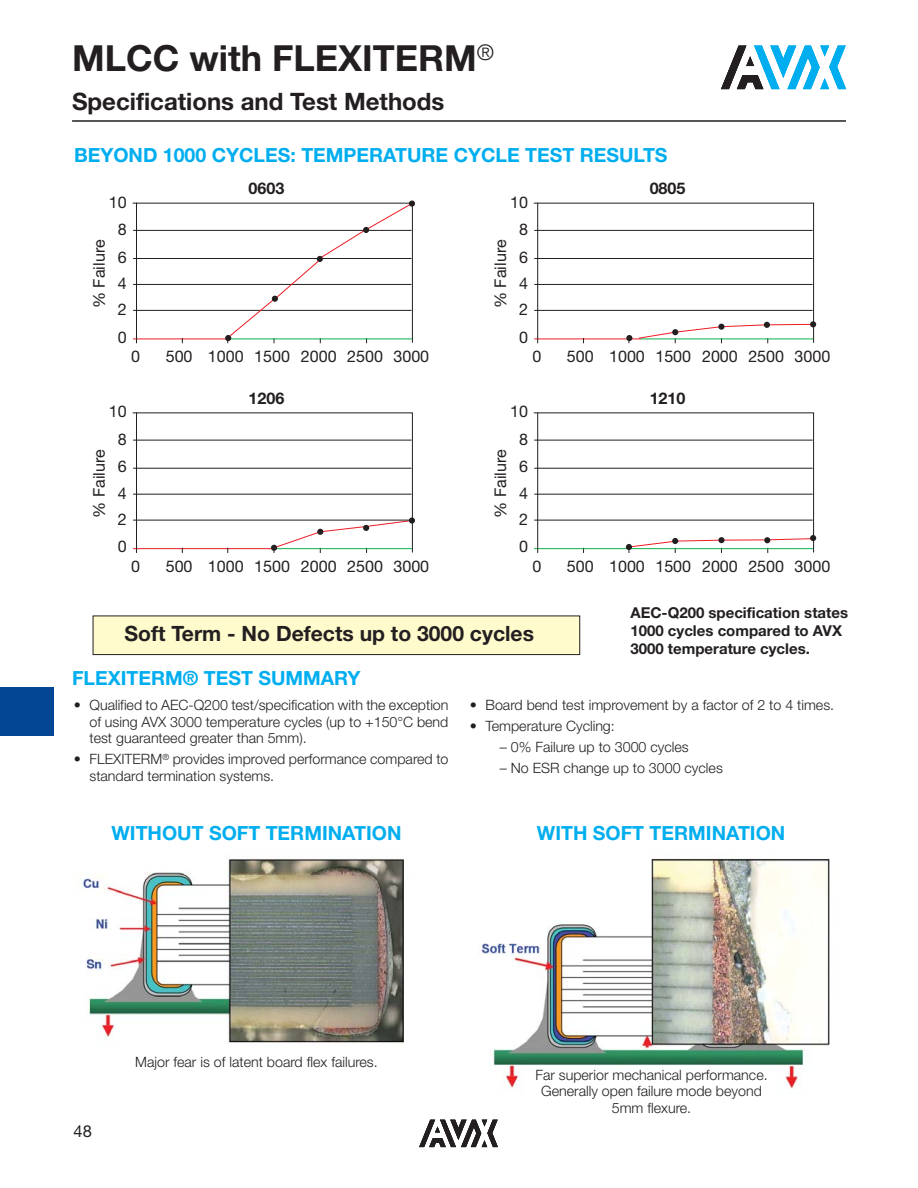
<style>
.page{position:relative;width:918px;height:1188px;background:#fff}
.page>*{position:absolute;margin:0;border:0;box-sizing:border-box;transform-origin:0 0}
.t1{font:700 36px "Helvetica Neue LT Std";color:#231f20}
.t2{font:700 24px "Helvetica Neue LT Std";color:#231f20}
.t3{font:700 21.15px "Helvetica Neue";color:#231f20}
.t4{font:700 19.5px "Helvetica Neue LT Std";color:#00aeef}
.t5{font:16.5px "Helvetica Neue LT Std";color:#231f20}
.t6{font:16.05px/27px "Helvetica Neue";color:#231f20;text-align:center}
.t7{font:700 16.05px "Helvetica Neue";color:#231f20}
.t8{font:700 15px/18px "Helvetica Neue LT Std";color:#231f20}
.t9{font:300 14.25px/16.5px "Helvetica Neue LT Std";color:#231f20;text-align:center}
</style>
<div class="page">
<div style="left:0;top:688px;width:53px;height:48px;background:#034694"></div>
<svg style="left:419px;top:1120px;width:79px;height:27px"></svg>
<svg style="left:721px;top:46px;width:125px;height:43px"></svg>
<div style="left:93px;top:616px;width:487px;height:39px;background:#fffbcc"></div>
<div style="left:93px;top:615px;width:487px;height:40px;border:1px solid #231f20"></div>
<svg style="left:132px;top:201px;width:283px;height:143px"></svg>
<svg style="left:132px;top:412px;width:281px;height:141px"></svg>
<div style="left:409px;top:517px;width:6px;height:7px;background:#231f20;border-radius:50%"></div>
<svg style="left:533px;top:202px;width:283px;height:142px"></svg>
<svg style="left:533px;top:412px;width:283px;height:141px"></svg>
<hr style="left:72px;top:120px;width:774px;height:2px;background:#231f20">
<img style="left:74px;top:859px;width:330px;height:184px">
<img style="left:478px;top:858px;width:352px;height:231px">
<h1 class="t1" style="left:72px;top:45px;width:423px">MLCC with FLEXITERM<sup>®</sup></h1>
<h2 class="t2" style="left:72px;top:93px;width:374px">Specifications and Test Methods</h2>
<h3 class="t4" style="left:74px;top:148px;width:595px">BEYOND 1000 CYCLES: TEMPERATURE CYCLE TEST RESULTS</h3>
<p class="t6" style="left:109px;top:190px;width:19px">10<br>8<br>6<br>4<br>2<br>0</p>
<p class="t6" style="left:87px;top:308px;width:70px;rotate:-90deg">% Failure</p>
<p class="t7" style="left:248px;top:183px;width:37px">0603</p>
<p class="t6" style="left:510px;top:190px;width:19px">10<br>8<br>6<br>4<br>2<br>0</p>
<p class="t6" style="left:488px;top:308px;width:70px;rotate:-90deg">% Failure</p>
<p class="t7" style="left:650px;top:183px;width:37px">0805</p>
<p class="t6" style="left:131px;top:344px;width:10px">0</p>
<p class="t6" style="left:166px;top:344px;width:126px">500 1000 1500</p>
<p class="t6" style="left:301px;top:344px;width:130px">2000 2500 3000</p>
<p class="t6" style="left:533px;top:344px;width:10px">0</p>
<p class="t6" style="left:567px;top:344px;width:126px">500 1000 1500</p>
<p class="t6" style="left:702px;top:344px;width:130px">2000 2500 3000</p>
<p class="t6" style="left:109px;top:400px;width:19px">10<br>8<br>6<br>4<br>2<br>0</p>
<p class="t6" style="left:87px;top:518px;width:70px;rotate:-90deg">% Failure</p>
<p class="t7" style="left:248px;top:393px;width:37px">1206</p>
<p class="t6" style="left:510px;top:400px;width:19px">10<br>8<br>6<br>4<br>2<br>0</p>
<p class="t6" style="left:488px;top:518px;width:70px;rotate:-90deg">% Failure</p>
<p class="t7" style="left:650px;top:393px;width:37px">1210</p>
<p class="t6" style="left:131px;top:554px;width:10px">0</p>
<p class="t6" style="left:166px;top:554px;width:126px">500 1000 1500</p>
<p class="t6" style="left:301px;top:554px;width:130px">2000 2500 3000</p>
<p class="t6" style="left:533px;top:554px;width:10px">0</p>
<p class="t6" style="left:567px;top:554px;width:126px">500 1000 1500</p>
<p class="t6" style="left:702px;top:554px;width:37px">2000</p>
<p class="t6" style="left:748px;top:554px;width:84px">2500 3000</p>
<h3 class="t3" style="left:124px;top:626px;width:411px">Soft Term - No Defects up to 3000 cycles</h3>
<h3 class="t4" style="left:72px;top:671px;width:290px">FLEXITERM® TEST SUMMARY</h3>
<p class="t8" style="left:630px;top:605px;width:219px">AEC-Q200 specification states<br>1000 cycles compared to AVX<br>3000 temperature cycles.</p>
<p class="t9" style="left:90px;top:698px;width:361px;text-align:justify;text-indent:-16px">• Qualified to AEC-Q200 test/specification with the exception of using AVX 3000 temperature cycles (up to +150°C bend test guaranteed greater than 5mm).</p>
<p class="t9" style="left:90px;top:752px;width:360px;text-align:left;text-indent:-16px">• FLEXITERM<sup>®</sup> provides improved performance compared to standard termination systems.</p>
<p class="t9" style="left:470px;top:698px;width:366px">• Board bend test improvement by a factor of 2 to 4 times.</p>
<p class="t9" style="left:470px;top:719px;width:147px">• Temperature Cycling:</p>
<p class="t9" style="left:500px;top:740px;width:191px">– 0% Failure up to 3000 cycles</p>
<p class="t9" style="left:500px;top:761px;width:225px">– No ESR change up to 3000 cycles</p>
<h3 class="t4" style="left:112px;top:826px;width:291px">WITHOUT SOFT TERMINATION</h3>
<h3 class="t4" style="left:537px;top:826px;width:250px">WITH SOFT TERMINATION</h3>
<p class="t5" style="left:74px;top:1125px;width:20px">48</p>
<p class="t9" style="left:135px;top:1055px;width:244px">Major fear is of latent board flex failures.</p>
<p class="t9" style="left:535px;top:1068px;width:234px">Far superior mechanical performance.<br>Generally open failure mode beyond<br>5mm flexure.</p>
</div>
